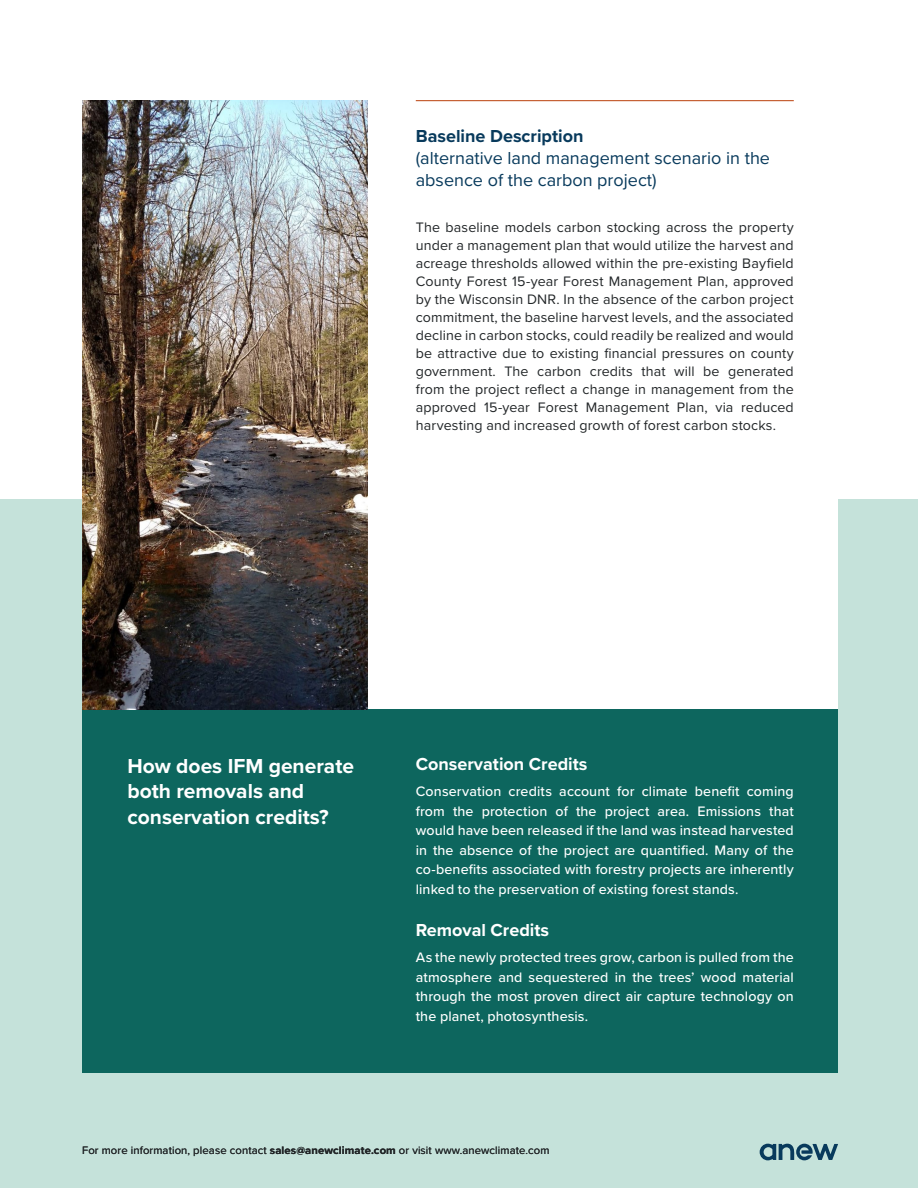
<style>
.page{position:relative;width:918px;height:1188px;background:#fff}
.page>*{position:absolute;margin:0;border:0;box-sizing:border-box;transform-origin:0 0}
.t1{font:700 21px/25.5px "Proxima Nova";color:#fff}
.Body_Subhead{font:18px/21.6px "Proxima Nova";color:#083a5c}
.t2{font:700 18px "Proxima Nova";color:#fff}
.Body_Copy{font:14.25px/18px "Proxima Nova";letter-spacing:.01em;color:#222628;text-align:justify}
.t3{font:500 14.25px/19.5px "Proxima Nova";letter-spacing:.01em;color:#fff;text-align:justify}
.t4{font:11.25px "Proxima Nova";letter-spacing:.01em;color:#222628}
.s1{font-weight:700}
</style>
<div class="page">
<div style="left:0;top:500px;width:918px;height:688px;background:#c5e2da"></div>
<svg style="left:760px;top:1144px;width:78px;height:16px"></svg>
<div style="left:82px;top:709px;width:756px;height:364px;background:#0d665e"></div>
<div style="left:82px;top:101px;width:756px;height:608px;background:#fff"></div>
<img style="left:83px;top:100px;width:284px;height:609px">
<hr style="left:416px;top:100px;width:378px;height:1px;background:#c25526">
<p class="Body_Subhead" style="left:416px;top:125px;width:356px"><span class="s1">Baseline Description<br></span>(alternative land management scenario in the absence of the carbon project)</p>
<p class="Body_Copy" style="left:416px;top:218px;width:380px">The baseline models carbon stocking across the property under a management plan that would utilize the harvest and acreage thresholds allowed within the pre-existing Bayfield County Forest 15-year Forest Management Plan, approved by the Wisconsin DNR. In the absence of the carbon project commitment, the baseline harvest levels, and the associated decline in carbon stocks, could readily be realized and would be attractive due to existing financial pressures on county government. The carbon credits that will be generated from the project reflect a change in management from the approved 15-year Forest Management Plan, via reduced harvesting and increased growth of forest carbon stocks.</p>
<h1 class="t1" style="left:127px;top:752px;width:228px">How does IFM generate both removals and conservation credits?</h1>
<p class="t2" style="left:416px;top:751px;width:173px">Conservation Credits</p>
<p class="t3" style="left:416px;top:781px;width:380px">Conservation credits account for climate benefit coming from the protection of the project area. Emissions that would have been released if the land was instead harvested in the absence of the project are quantified. Many of the co-benefits associated with forestry projects are inherently linked to the preservation of existing forest stands.</p>
<p class="t2" style="left:416px;top:916px;width:135px">Removal Credits</p>
<p class="t3" style="left:416px;top:947px;width:380px">As the newly protected trees grow, carbon is pulled from the atmosphere and sequestered in the trees’ wood material through the most proven direct air capture technology on the planet, photosynthesis.</p>
<p class="t4" style="left:82px;top:1142px;width:469px">For more information, please contact <span class="s1">sales@anewclimate.com</span> or visit www.anewclimate.com</p>
</div>
